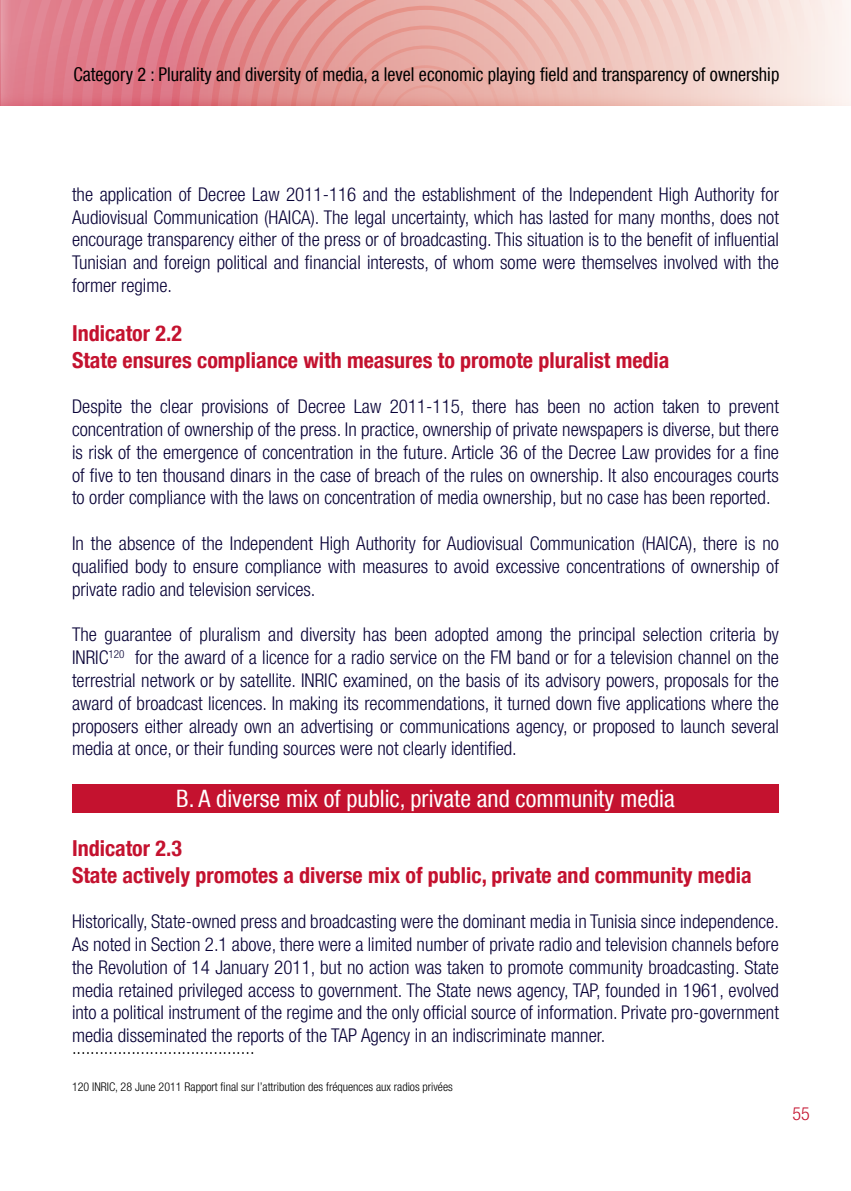
<style>
.page{position:relative;width:851px;height:1191px;background:#fff}
.page>*{position:absolute;margin:0;border:0;box-sizing:border-box;transform-origin:0 0}
.t1{font:condensed 24px "Helvetica Neue LT Com";color:#fff}
.t2{font:700 condensed 22px/26.4px "Helvetica Neue LT Com";color:#c4122f}
.t3{font:300 condensed 19px/22.8px "Helvetica Neue LT Com";color:#080237;text-align:justify}
.t4{font:condensed 19px "Helvetica Neue LT Com";color:#000;scale:.95 1}
.t5{font:300 condensed 19px "Helvetica Neue LT Com";color:#000}
.t6{font:300 condensed 18px "Helvetica Neue LT Com";color:#c4122f}
.t7{font:300 condensed 12px "Helvetica Neue LT Com";color:#000}
</style>
<div class="page">
<svg style="left:236px;top:105px;width:378px;height:1px"></svg>
<svg style="left:14px;top:0;width:836px;height:105px;background:#e9aaa9"></svg>
<div style="left:0;top:0;width:14px;height:118px;background:#fff;opacity:.75"></div>
<svg style="left:0;top:0;width:1px;height:105px"></svg>
<div style="left:72px;top:784px;width:706px;height:29px;background:#c4122f"></div>
<p class="t4" style="left:73px;top:63px;width:744px">Category 2 : Plurality and diversity of media, a level economic playing field and transparency of ownership</p>
<p class="t3" style="left:72px;top:182px;width:708px">the application of Decree Law 2011-116 and the establishment of the Independent High Authority for Audiovisual Communication (HAICA). The legal uncertainty, which has lasted for many months, does not encourage transparency either of the press or of broadcasting. This situation is to the benefit of influential Tunisian and foreign political and financial interests, of whom some were themselves involved with the former regime.</p>
<p class="t2" style="left:72px;top:320px;width:599px">Indicator 2.2<br>State ensures compliance with measures to promote pluralist media</p>
<p class="t3" style="left:72px;top:395px;width:708px">Despite the clear provisions of Decree Law 2011-115, there has been no action taken to prevent concentration of ownership of the press. In practice, ownership of private newspapers is diverse, but there is risk of the emergence of concentration in the future. Article 36 of the Decree Law provides for a fine of five to ten thousand dinars in the case of breach of the rules on ownership. It also encourages courts to order compliance with the laws on concentration of media ownership, but no case has been reported.</p>
<p class="t3" style="left:72px;top:532px;width:708px">In the absence of the Independent High Authority for Audiovisual Communication (HAICA), there is no qualified body to ensure compliance with measures to avoid excessive concentrations of ownership of private radio and television services.</p>
<p class="t3" style="left:72px;top:623px;width:708px">The guarantee of pluralism and diversity has been adopted among the principal selection criteria by INRIC<sup>120</sup> for the award of a licence for a radio service on the FM band or for a television channel on the terrestrial network or by satellite. INRIC examined, on the basis of its advisory powers, proposals for the award of broadcast licences. In making its recommendations, it turned down five applications where the proposers either already own an advertising or communications agency, or proposed to launch several media at once, or their funding sources were not clearly identified.</p>
<p class="t1" style="left:176px;top:784px;width:500px">B. A diverse mix of public, private and community media</p>
<p class="t2" style="left:72px;top:835px;width:681px">Indicator 2.3<br>State actively promotes a diverse mix of public, private and community media</p>
<p class="t3" style="left:72px;top:910px;width:708px">Historically, State-owned press and broadcasting were the dominant media in Tunisia since independence.<br>As noted in Section 2.1 above, there were a limited number of private radio and television channels before the Revolution of 14 January 2011, but no action was taken to promote community broadcasting. State media retained privileged access to government. The State news agency, TAP, founded in 1961, evolved into a political instrument of the regime and the only official source of information. Private pro-government media disseminated the reports of the TAP Agency in an indiscriminate manner.</p>
<p class="t5" style="left:72px;top:1036px;width:184px">........................................</p>
<p class="t7" style="left:72px;top:1079px;width:382px">120 INRIC, 28 June 2011 Rapport final sur l’attribution des fréquences aux radios privées</p>
<p class="t6" style="left:792px;top:1103px;width:19px">55</p>
</div>
